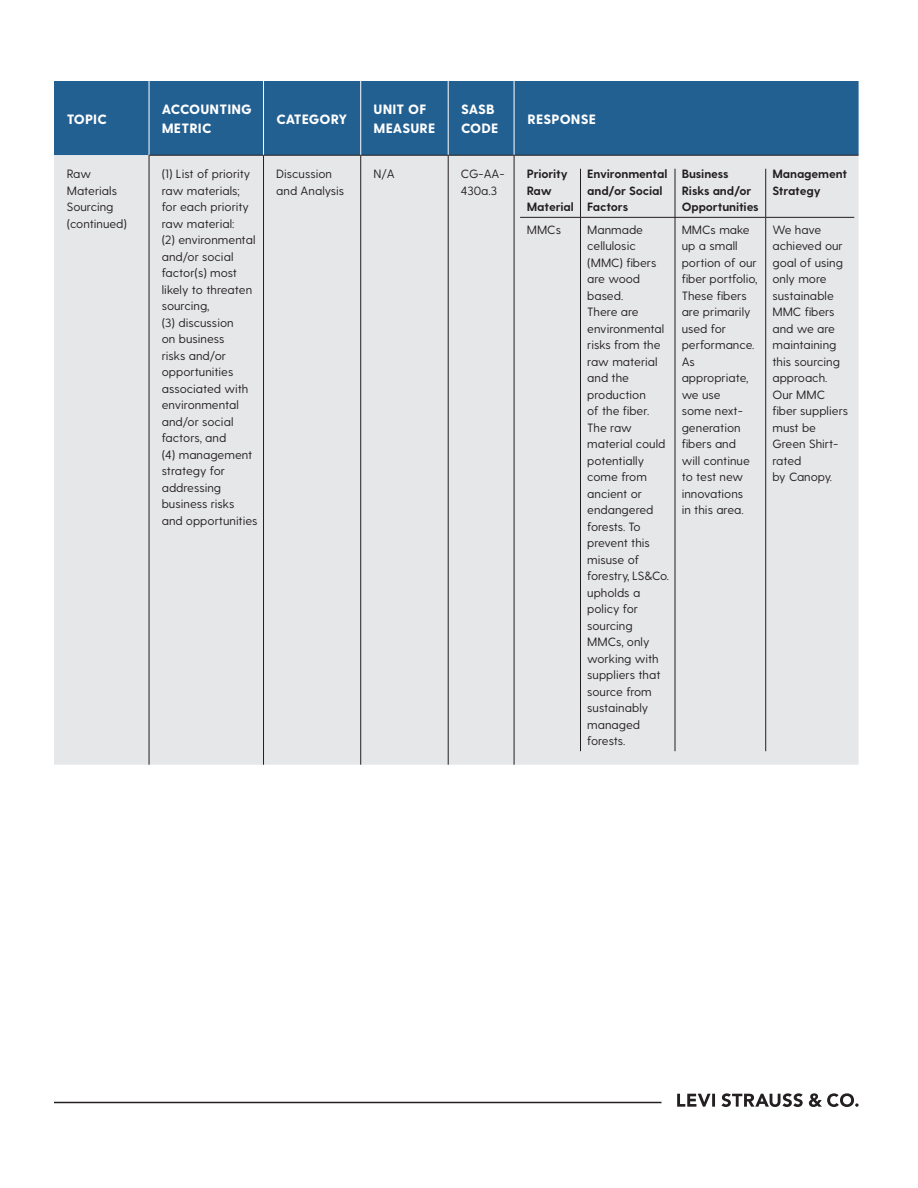
<style>
.page{position:relative;width:918px;height:1188px;background:#fff}
.page>*{position:absolute;margin:0;border:0;box-sizing:border-box;transform-origin:0 0}
.t1{font:800 13.5px/19.5px "Greycliff CF";letter-spacing:.01em;color:#fff}
.t2{font:800 13.5px "Greycliff CF";letter-spacing:-.01em;color:#fff}
.t3{font:12px/16.5px "Greycliff CF";color:#231f20}
.t4{font:700 12px/16.5px "Greycliff CF";letter-spacing:-.01em;color:#231f20}
</style>
<div class="page">
<svg style="left:677px;top:1093px;width:182px;height:14px"></svg>
<hr style="left:54px;top:1102px;width:608px;height:1px;background:#241f21">
<div style="left:54px;top:81px;width:805px;height:74px;background:#236092"></div>
<div style="left:54px;top:155px;width:805px;height:610px;background:#e6e7e9"></div>
<hr style="left:149px;top:81px;width:1px;height:74px;background:#fff">
<hr style="left:263px;top:81px;width:1px;height:74px;background:#fff">
<hr style="left:360px;top:81px;width:1px;height:74px;background:#fff">
<hr style="left:448px;top:81px;width:1px;height:74px;background:#fff">
<hr style="left:514px;top:81px;width:1px;height:74px;background:#fff">
<hr style="left:149px;top:155px;width:1px;height:610px;background:#231f20">
<hr style="left:263px;top:155px;width:1px;height:610px;background:#231f20">
<hr style="left:360px;top:155px;width:1px;height:610px;background:#231f20">
<hr style="left:448px;top:155px;width:1px;height:610px;background:#231f20">
<hr style="left:514px;top:155px;width:1px;height:610px;background:#231f20">
<hr style="left:149px;top:155px;width:115px;height:1px;background:#231f20">
<hr style="left:264px;top:155px;width:97px;height:1px;background:#231f20">
<hr style="left:361px;top:155px;width:87px;height:1px;background:#231f20">
<hr style="left:448px;top:155px;width:66px;height:1px;background:#231f20">
<hr style="left:514px;top:155px;width:345px;height:1px;background:#231f20">
<hr style="left:765px;top:169px;width:1px;height:48px;background:#231f20">
<hr style="left:765px;top:218px;width:1px;height:533px;background:#231f20">
<hr style="left:580px;top:169px;width:1px;height:48px;background:#231f20">
<hr style="left:675px;top:169px;width:1px;height:48px;background:#231f20">
<hr style="left:520px;top:217px;width:61px;height:1px;background:#231f20">
<hr style="left:580px;top:217px;width:95px;height:1px;background:#231f20">
<hr style="left:580px;top:218px;width:1px;height:533px;background:#231f20">
<hr style="left:675px;top:217px;width:91px;height:1px;background:#231f20">
<hr style="left:675px;top:218px;width:1px;height:533px;background:#231f20">
<hr style="left:766px;top:217px;width:88px;height:1px;background:#231f20">
<p class="t1" style="left:67px;top:110px;width:42px">TOPIC</p>
<p class="t1" style="left:162px;top:100px;width:91px">ACCOUNTING<br>METRIC</p>
<p class="t2" style="left:276px;top:111px;width:73px">CATEGORY</p>
<p class="t1" style="left:374px;top:100px;width:63px">UNIT OF<br>MEASURE</p>
<p class="t1" style="left:461px;top:100px;width:39px">SASB<br>CODE</p>
<p class="t1" style="left:528px;top:110px;width:70px">RESPONSE</p>
<p class="t3" style="left:67px;top:166px;width:62px">Raw<br>Materials<br>Sourcing (continued)</p>
<p class="t3" style="left:162px;top:166px;width:97px">(1) List of priority raw materials; for each priority raw material:<br>(2) environmental and/or social factor(s) most likely to threaten sourcing,<br>(3) discussion<br>on business<br>risks and/or opportunities associated with environmental and/or social factors, and<br>(4) management strategy for addressing business risks and opportunities</p>
<p class="t3" style="left:276px;top:166px;width:70px">Discussion and Analysis</p>
<p class="t3" style="left:373px;top:166px;width:23px">N/A</p>
<p class="t3" style="left:461px;top:166px;width:45px">CG-AA-<br>430a.3</p>
<p class="t4" style="left:527px;top:166px;width:49px">Priority<br>Raw<br>Material</p>
<p class="t4" style="left:587px;top:166px;width:82px">Environmental and/or Social<br>Factors</p>
<p class="t4" style="left:682px;top:166px;width:79px">Business<br>Risks and/or<br>Opportunities</p>
<p class="t4" style="left:772px;top:166px;width:76px">Management<br>Strategy</p>
<p class="t3" style="left:527px;top:221px;width:36px">MMCs</p>
<p class="t3" style="left:587px;top:221px;width:83px">Manmade cellulosic (MMC) fibers are wood based.<br>There are environmental risks from the raw material and the production<br>of the fiber.<br>The raw material could potentially come from ancient or endangered forests. To prevent this misuse of forestry, LS&amp;Co. upholds a policy for sourcing<br>MMCs, only working with suppliers that source from sustainably managed forests.</p>
<p class="t3" style="left:682px;top:221px;width:77px">MMCs make up a small portion of our fiber portfolio,<br>These fibers are primarily used for performance.<br>As appropriate, we use<br>some next&shy;generation fibers and will continue to test new innovations<br>in this area.</p>
<p class="t3" style="left:772px;top:221px;width:77px">We have achieved our goal of using only more sustainable<br>MMC fibers and we are maintaining this sourcing approach.<br>Our MMC fiber suppliers must be<br>Green Shirt&shy;rated<br>by Canopy.</p>
</div>
